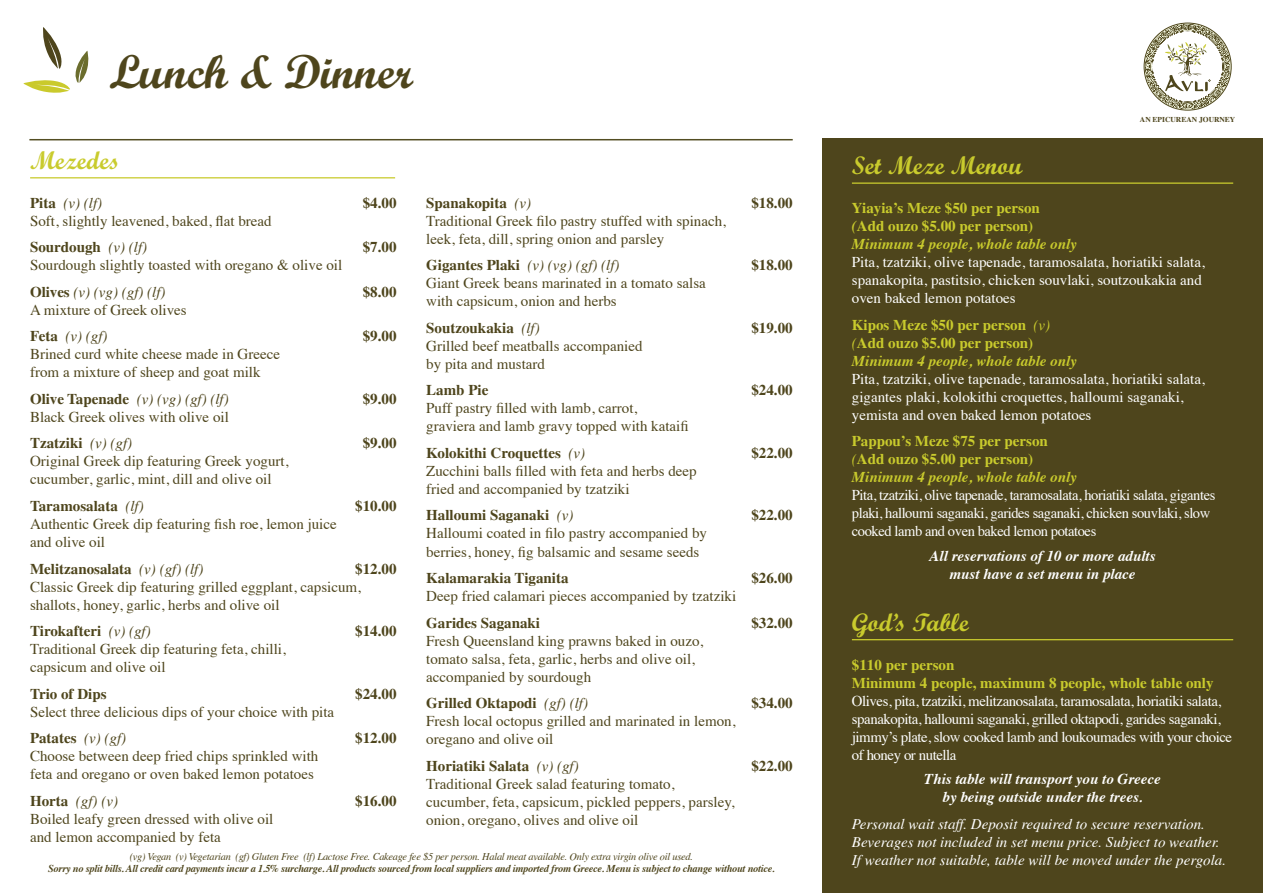
<style>
.page{position:relative;width:1263px;height:893px;background:#fff}
.page>*{position:absolute;margin:0;border:0;box-sizing:border-box;transform-origin:0 0}
.Body_Heading{font:700 47.85px "Script MT Std";color:#4e451c}
.Heading{font:700 25.5px "Script MT Std";color:#c9cb2d}
.Body_Text{font:15px/18px "Times";color:#4e451c}
.Body_Heading-2{font:700 15px "Times";color:#4e451c}
.Body_Text-2{font:15px/18px "Times";letter-spacing:-.03em;color:#fff}
.Body_Heading-3{font:700 15px/18px "Times";color:#c9cb2d}
.Body_Text-3{font:15px/18px "Times";color:#fff}
.Body_Heading-4{font:italic 15px/18px "Times";color:#fff}
.Body_Heading-5{font:italic 700 15px/18px "Times";color:#fff;text-align:center}
.Body_Heading-6{font:italic 15px "Times";color:#4e451c}
.Body_Heading-7{font:italic 700 10.5px/12.6px "Times";letter-spacing:-.02em;color:#4e451c;text-align:center}
.Body_Heading-8{font:700 7.5px "Times";color:#4e451c}
.s1{font-weight:700;font-style:normal}
.s2{font-weight:400;font-style:italic}
.s3{font-weight:400}
.s4{font-style:italic}
</style>
<div class="page">
<div style="left:822px;top:139px;width:441px;height:754px;background:#4e451c"></div>
<svg style="left:23px;top:27px;width:66px;height:66px"></svg>
<hr style="left:30px;top:177px;width:365px;height:1px;background:#c9cb2d">
<hr style="left:29px;top:139px;width:764px;height:1px;background:#534d22">
<hr style="left:852px;top:182px;width:381px;height:2px;background:#c9cb2d">
<hr style="left:852px;top:639px;width:381px;height:1px;background:#c9cb2d">
<svg style="left:1143px;top:23px;width:89px;height:88px"></svg>
<p class="Body_Heading" style="left:109px;top:42px;width:305px">Lunch &amp; Dinner</p>
<p class="Heading" style="left:30px;top:144px;width:91px">Mezedes</p>
<p class="Body_Heading-6" style="left:30px;top:195px;width:74px"><span class="s1">Pita</span> (v) (lf)</p>
<p class="Body_Heading-2" style="left:363px;top:194px;width:35px">$4.00</p>
<p class="Body_Text" style="left:30px;top:211px;width:243px">Soft, slightly leavened, baked, flat bread</p>
<p class="Body_Heading-2" style="left:30px;top:238px;width:119px">Sourdough <span class="s2">(v) (lf)</span></p>
<p class="Body_Heading-2" style="left:363px;top:238px;width:35px">$7.00</p>
<p class="Body_Text" style="left:30px;top:255px;width:314px">Sourdough slightly toasted with oregano &amp; olive oil</p>
<p class="Body_Heading-6" style="left:30px;top:284px;width:137px"><span class="s1">Olives</span> (v) (vg) (gf) (lf)</p>
<p class="Body_Heading-2" style="left:363px;top:283px;width:35px">$8.00</p>
<p class="Body_Text" style="left:30px;top:300px;width:158px">A mixture of Greek olives</p>
<p class="Body_Heading-6" style="left:30px;top:328px;width:79px"><span class="s1">Feta</span> (v) (gf)</p>
<p class="Body_Heading-2" style="left:363px;top:327px;width:35px">$9.00</p>
<p class="Body_Text" style="left:30px;top:344px;width:251px">Brined curd white cheese made in Greece from a mixture of sheep and goat milk</p>
<p class="Body_Heading-6" style="left:30px;top:391px;width:200px"><span class="s1">Olive Tapenade</span> (v) (vg) (gf) (lf)</p>
<p class="Body_Heading-2" style="left:363px;top:390px;width:35px">$9.00</p>
<p class="Body_Text" style="left:30px;top:407px;width:200px">Black Greek olives with olive oil</p>
<p class="Body_Heading-2" style="left:30px;top:434px;width:104px">Tzatziki <span class="s2">(v) (gf)</span></p>
<p class="Body_Heading-2" style="left:363px;top:434px;width:35px">$9.00</p>
<p class="Body_Text" style="left:30px;top:451px;width:260px">Original Greek dip featuring Greek yogurt, cucumber, garlic, mint, dill and olive oil</p>
<p class="Body_Heading-2" style="left:30px;top:497px;width:115px">Taramosalata <span class="s2">(lf)</span></p>
<p class="Body_Heading-2" style="left:355px;top:497px;width:43px">$10.00</p>
<p class="Body_Text" style="left:30px;top:514px;width:308px">Authentic Greek dip featuring fish roe, lemon juice and olive oil</p>
<p class="Body_Heading-2" style="left:30px;top:559px;width:175px">Melitzanosalata <span class="s2">(v) (gf) (lf)</span></p>
<p class="Body_Heading-2" style="left:355px;top:559px;width:43px">$12.00</p>
<p class="Body_Text" style="left:30px;top:576px;width:332px">Classic Greek dip featuring grilled eggplant, capsicum, shallots, honey, garlic, herbs and olive oil</p>
<p class="Body_Heading-2" style="left:30px;top:622px;width:122px">Tirokafteri <span class="s2">(v) (gf)</span></p>
<p class="Body_Heading-2" style="left:355px;top:622px;width:43px">$14.00</p>
<p class="Body_Text" style="left:30px;top:639px;width:257px">Traditional Greek dip featuring feta, chilli, capsicum and olive oil</p>
<p class="Body_Heading-2" style="left:30px;top:684px;width:78px">Trio of Dips</p>
<p class="Body_Heading-2" style="left:355px;top:684px;width:43px">$24.00</p>
<p class="Body_Text" style="left:30px;top:701px;width:306px">Select three delicious dips of your choice with pita</p>
<p class="Body_Heading-2" style="left:30px;top:729px;width:98px">Patates <span class="s2">(v) (gf)</span></p>
<p class="Body_Heading-2" style="left:355px;top:729px;width:43px">$12.00</p>
<p class="Body_Text" style="left:30px;top:746px;width:290px">Choose between deep fried chips sprinkled with feta and oregano or oven baked lemon potatoes</p>
<p class="Body_Heading-6" style="left:30px;top:792px;width:89px"><span class="s1">Horta</span> (gf) (v)</p>
<p class="Body_Heading-2" style="left:355px;top:791px;width:43px">$16.00</p>
<p class="Body_Text" style="left:30px;top:808px;width:245px">Boiled leafy green dressed with olive oil and lemon accompanied by feta</p>
<p class="Body_Heading-2" style="left:426px;top:194px;width:106px">Spanakopita <span class="s2">(v)</span></p>
<p class="Body_Heading-2" style="left:751px;top:194px;width:43px">$18.00</p>
<p class="Body_Text" style="left:426px;top:211px;width:301px">Traditional Greek filo pastry stuffed with spinach, leek, feta, dill, spring onion and parsley</p>
<p class="Body_Heading-6" style="left:426px;top:257px;width:195px"><span class="s1">Gigantes Plaki</span> (v) (vg) (gf) (lf)</p>
<p class="Body_Heading-2" style="left:751px;top:256px;width:43px">$18.00</p>
<p class="Body_Text" style="left:426px;top:273px;width:281px">Giant Greek beans marinated in a tomato salsa with capsicum, onion and herbs</p>
<p class="Body_Heading-2" style="left:426px;top:319px;width:115px">Soutzoukakia <span class="s2">(lf)</span></p>
<p class="Body_Heading-2" style="left:751px;top:319px;width:43px">$19.00</p>
<p class="Body_Text" style="left:426px;top:336px;width:218px">Grilled beef meatballs accompanied by pita and mustard</p>
<p class="Body_Heading-2" style="left:426px;top:381px;width:64px">Lamb Pie</p>
<p class="Body_Heading-2" style="left:751px;top:381px;width:43px">$24.00</p>
<p class="Body_Text" style="left:426px;top:398px;width:264px">Puff pastry filled with lamb, carrot, graviera and lamb gravy topped with kataifi</p>
<p class="Body_Heading-2" style="left:426px;top:444px;width:160px">Kolokithi Croquettes <span class="s2">(v)</span></p>
<p class="Body_Heading-2" style="left:751px;top:444px;width:43px">$22.00</p>
<p class="Body_Text" style="left:426px;top:461px;width:272px">Zucchini balls filled with feta and herbs deep fried and accompanied by tzatziki</p>
<p class="Body_Heading-2" style="left:426px;top:506px;width:149px">Halloumi Saganaki <span class="s2">(v)</span></p>
<p class="Body_Heading-2" style="left:751px;top:506px;width:43px">$22.00</p>
<p class="Body_Text" style="left:426px;top:523px;width:282px">Halloumi coated in filo pastry accompanied by berries, honey, fig balsamic and sesame seeds</p>
<p class="Body_Heading-2" style="left:426px;top:569px;width:144px">Kalamarakia Tiganita</p>
<p class="Body_Heading-2" style="left:751px;top:569px;width:43px">$26.00</p>
<p class="Body_Text" style="left:426px;top:586px;width:311px">Deep fried calamari pieces accompanied by tzatziki</p>
<p class="Body_Heading-2" style="left:426px;top:613px;width:115px">Garides Saganaki</p>
<p class="Body_Heading-2" style="left:751px;top:613px;width:43px">$32.00</p>
<p class="Body_Text" style="left:426px;top:630px;width:279px">Fresh Queensland king prawns baked in ouzo, tomato salsa, feta, garlic, herbs and olive oil, accompanied by sourdough</p>
<p class="Body_Heading-2" style="left:426px;top:694px;width:163px">Grilled Oktapodi <span class="s2">(gf) (lf)</span></p>
<p class="Body_Heading-2" style="left:751px;top:694px;width:43px">$34.00</p>
<p class="Body_Text" style="left:426px;top:711px;width:311px">Fresh local octopus grilled and marinated in lemon, oregano and olive oil</p>
<p class="Body_Heading-2" style="left:426px;top:756px;width:154px">Horiatiki Salata <span class="s2">(v) (gf)</span></p>
<p class="Body_Heading-2" style="left:751px;top:756px;width:43px">$22.00</p>
<p class="Body_Text" style="left:426px;top:773px;width:310px">Traditional Greek salad featuring tomato, cucumber, feta, capsicum, pickled peppers, parsley, onion, oregano, olives and olive oil</p>
<p class="Body_Heading-7" style="left:48px;top:849px;width:728px"><span class="s3">(vg) Vegan (v) Vegetarian (gf) Gluten Free (lf) Lactose Free. Cakeage fee $5 per person. Halal meat available. Only extra virgin olive oil used.<br></span>Sorry no split bills. All credit card payments incur a 1.5% surcharge. All products sourced from local suppliers and imported from Greece. Menu is subject to change without notice.</p>
<p class="Body_Heading-8" style="left:1140px;top:115px;width:97px">AN EPICUREAN JOURNEY</p>
<p class="Heading" style="left:852px;top:150px;width:172px">Set Meze Menou</p>
<p class="Body_Heading-3" style="left:852px;top:199px;width:227px">Yiayia’s Meze $50 per person<br><span class="s4">(</span>Add ouzo $5.00 per person)<br><span class="s4">Minimum 4 people, whole table only</span></p>
<p class="Body_Text-3" style="left:852px;top:252px;width:354px">Pita, tzatziki, olive tapenade, taramosalata, horiatiki salata, spanakopita, pastitsio, chicken souvlaki, soutzoukakia and oven baked lemon potatoes</p>
<p class="Body_Heading-3" style="left:852px;top:315px;width:227px">Kipos Meze $50 per person <span class="s2">(v) (</span>Add ouzo $5.00 per person)<br><span class="s4">Minimum 4 people, whole table only</span></p>
<p class="Body_Text-3" style="left:852px;top:368px;width:354px">Pita, tzatziki, olive tapenade, taramosalata, horiatiki salata, gigantes plaki, kolokithi croquettes, halloumi saganaki, yemista and oven baked lemon potatoes</p>
<p class="Body_Heading-3" style="left:852px;top:432px;width:227px">Pappou’s Meze $75 per person <span class="s2">(</span>Add ouzo $5.00 per person)<br><span class="s4">Minimum 4 people, whole table only</span></p>
<p class="Body_Text-2" style="left:852px;top:485px;width:365px">Pita, tzatziki, olive tapenade, taramosalata, horiatiki salata, gigantes plaki, halloumi saganaki, garides saganaki, chicken souvlaki, slow cooked lamb and oven baked lemon potatoes</p>
<p class="Body_Heading-5" style="left:930px;top:545px;width:227px">All reservations of 10 or more adults must have a set menu in place</p>
<p class="Heading" style="left:852px;top:606px;width:118px">God’s Table</p>
<p class="Body_Heading-3" style="left:852px;top:655px;width:363px">$110 per person<br>Minimum 4 people, maximum 8 people, whole table only</p>
<p class="Body_Text-2" style="left:852px;top:690px;width:382px">Olives, pita, tzatziki, melitzanosalata, taramosalata, horiatiki salata, spanakopita, halloumi saganaki, grilled oktapodi, garides saganaki, jimmy’s plate, slow cooked lamb and loukoumades with your choice of honey or nutella</p>
<p class="Body_Heading-5" style="left:924px;top:769px;width:238px">This table will transport you to Greece by being outside under the trees.</p>
<p class="Body_Heading-4" style="left:852px;top:815px;width:376px">Personal wait staff. Deposit required to secure reservation.<br>Beverages not included in set menu price. Subject to weather.<br>If weather not suitable, table will be moved under the pergola.</p>
</div>
